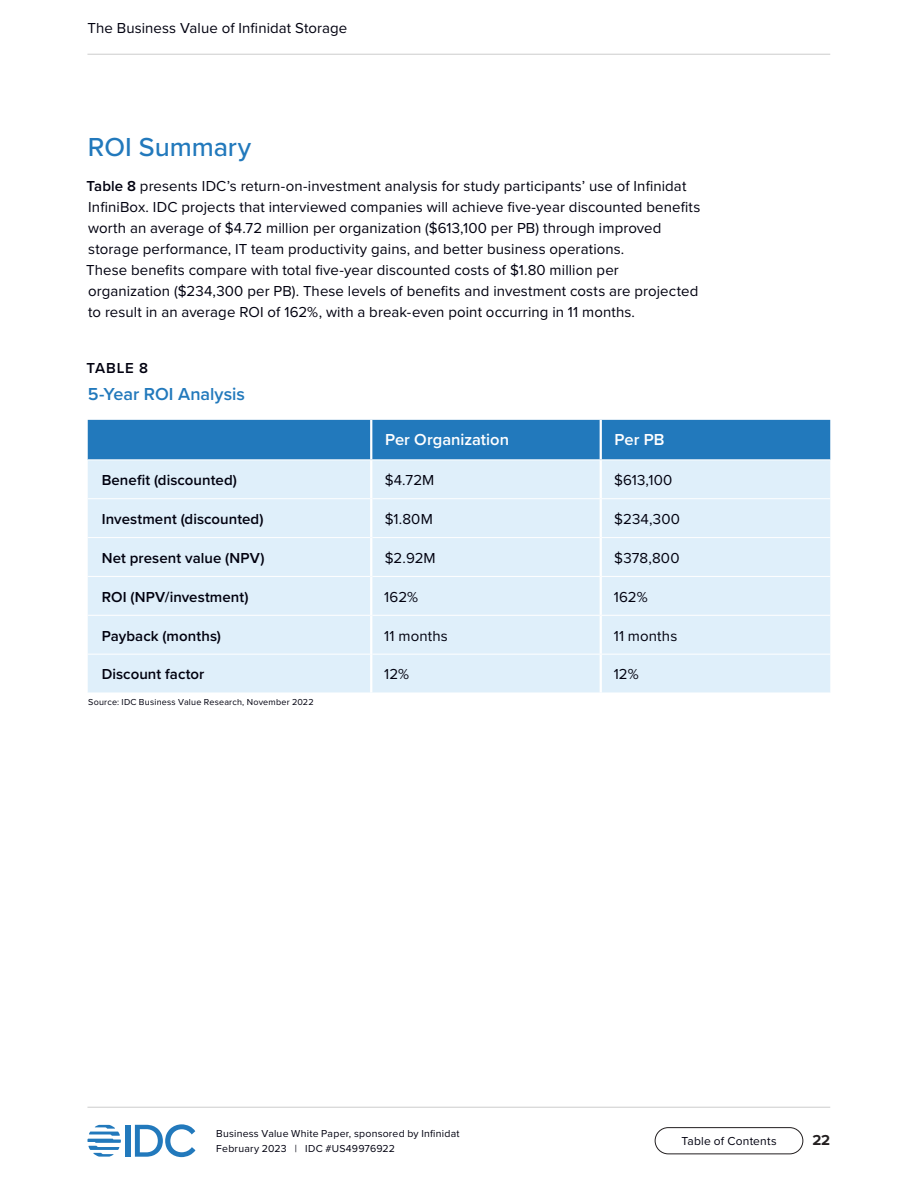
<style>
.page{position:relative;width:918px;height:1188px;background:#fff}
.page>*{position:absolute;margin:0;border:0;box-sizing:border-box;transform-origin:0 0}
.H3__0_375{font:500 27px "Proxima Nova";letter-spacing:-.005em;color:#2279bc}
.Table_-_Heading{font:600 18px "Proxima Nova";letter-spacing:-.005em;color:#2279bc}
.Table_-_Column_title{font:600 16.5px "Proxima Nova";color:#fff}
.Table_-_Text__left_a{font:15px/21px "Proxima Nova";letter-spacing:.005em;color:#01010f}
.Table___Row_title{font:600 15px "Proxima Nova";letter-spacing:.005em;color:#01010f}
.Table_-_Identifier{font:600 15px "Proxima Nova";letter-spacing:.055em;color:#01010f}
.t1{font:700 15px "Proxima Nova";color:#231f20}
.t2{font:12px "Proxima Nova";letter-spacing:.015em;color:#01010f}
.t3{font:10.5px/15px "Proxima Nova";letter-spacing:.02em;color:#01010f}
.Table_-_Notes_and_so{font:9px "Proxima Nova";letter-spacing:.025em;color:#01010f}
.s1{font-weight:600}
</style>
<div class="page">
<div style="left:126px;top:1125px;width:5px;height:32px;background:#2279bc"></div>
<svg style="left:135px;top:1124px;width:60px;height:33px"></svg>
<svg style="left:87px;top:1125px;width:34px;height:32px"></svg>
<div style="left:655px;top:1127px;width:148px;height:27px;border:1px solid #231f20;border-radius:13px"></div>
<hr style="left:87px;top:54px;width:743px;height:1px;background:#ccc">
<hr style="left:87px;top:1107px;width:743px;height:1px;background:#ccc">
<div style="left:88px;top:420px;width:742px;height:40px;background:#2279bc"></div>
<div style="left:88px;top:461px;width:742px;height:232px;background:#dfeffa"></div>
<hr style="left:370px;top:420px;width:2px;height:40px;background:#fff">
<hr style="left:600px;top:420px;width:2px;height:40px;background:#fff">
<hr style="left:600px;top:460px;width:2px;height:38px;background:#fff">
<hr style="left:600px;top:499px;width:2px;height:38px;background:#fff">
<hr style="left:600px;top:538px;width:2px;height:38px;background:#fff">
<hr style="left:600px;top:577px;width:2px;height:38px;background:#fff">
<hr style="left:600px;top:616px;width:2px;height:38px;background:#fff">
<hr style="left:600px;top:655px;width:2px;height:38px;background:#fff">
<hr style="left:88px;top:498px;width:282px;height:1px;background:#fff">
<hr style="left:372px;top:498px;width:229px;height:1px;background:#fff">
<hr style="left:601px;top:498px;width:229px;height:1px;background:#fff">
<hr style="left:88px;top:537px;width:282px;height:1px;background:#fff">
<hr style="left:372px;top:537px;width:229px;height:1px;background:#fff">
<hr style="left:601px;top:537px;width:229px;height:1px;background:#fff">
<hr style="left:88px;top:576px;width:282px;height:1px;background:#fff">
<hr style="left:372px;top:576px;width:229px;height:1px;background:#fff">
<hr style="left:601px;top:576px;width:229px;height:1px;background:#fff">
<hr style="left:88px;top:615px;width:282px;height:1px;background:#fff">
<hr style="left:372px;top:615px;width:229px;height:1px;background:#fff">
<hr style="left:601px;top:615px;width:229px;height:1px;background:#fff">
<hr style="left:88px;top:654px;width:282px;height:1px;background:#fff">
<hr style="left:372px;top:654px;width:229px;height:1px;background:#fff">
<hr style="left:601px;top:654px;width:229px;height:1px;background:#fff">
<hr style="left:370px;top:460px;width:2px;height:39px;background:#fff">
<hr style="left:370px;top:499px;width:2px;height:39px;background:#fff">
<hr style="left:370px;top:538px;width:2px;height:38px;background:#fff">
<hr style="left:370px;top:576px;width:2px;height:39px;background:#fff">
<hr style="left:370px;top:615px;width:2px;height:39px;background:#fff">
<hr style="left:370px;top:654px;width:2px;height:39px;background:#fff">
<p class="Table_-_Text__left_a" style="left:87px;top:17px;width:261px">The Business Value of Infinidat Storage</p>
<p class="H3__0_375" style="left:88px;top:127px;width:165px">ROI Summary</p>
<p class="Table_-_Text__left_a" style="left:86px;top:175px;width:616px"><span class="s1">Table 8</span> presents IDC’s return-on-investment analysis for study participants’ use of Infinidat InfiniBox. IDC projects that interviewed companies will achieve five-year discounted benefits worth an average of $4.72 million per organization ($613,100 per PB) through improved storage performance, IT team productivity gains, and better business operations.<br>These benefits compare with total five-year discounted costs of $1.80 million per organization ($234,300 per PB). These levels of benefits and investment costs are projected to result in an average ROI of 162%, with a break-even point occurring in 11 months.</p>
<p class="Table_-_Identifier" style="left:87px;top:356px;width:63px">TABLE 8</p>
<p class="Table_-_Heading" style="left:88px;top:381px;width:159px">5-Year ROI Analysis</p>
<p class="Table_-_Column_title" style="left:385px;top:427px;width:125px">Per Organization</p>
<p class="Table_-_Column_title" style="left:615px;top:427px;width:51px">Per PB</p>
<p class="Table___Row_title" style="left:102px;top:469px;width:137px">Benefit (discounted)</p>
<p class="Table_-_Text__left_a" style="left:385px;top:469px;width:51px">$4.72M</p>
<p class="Table_-_Text__left_a" style="left:614px;top:469px;width:60px">$613,100</p>
<p class="Table___Row_title" style="left:102px;top:508px;width:163px">Investment (discounted)</p>
<p class="Table_-_Text__left_a" style="left:385px;top:508px;width:50px">$1.80M</p>
<p class="Table_-_Text__left_a" style="left:614px;top:508px;width:67px">$234,300</p>
<p class="Table___Row_title" style="left:102px;top:547px;width:164px">Net present value (NPV)</p>
<p class="Table_-_Text__left_a" style="left:385px;top:547px;width:52px">$2.92M</p>
<p class="Table_-_Text__left_a" style="left:614px;top:547px;width:67px">$378,800</p>
<p class="Table___Row_title" style="left:102px;top:586px;width:148px">ROI (NPV/investment)</p>
<p class="Table_-_Text__left_a" style="left:384px;top:586px;width:35px">162%</p>
<p class="Table_-_Text__left_a" style="left:614px;top:586px;width:35px">162%</p>
<p class="Table___Row_title" style="left:102px;top:624px;width:121px">Payback (months)</p>
<p class="Table_-_Text__left_a" style="left:384px;top:624px;width:65px">11 months</p>
<p class="Table_-_Text__left_a" style="left:614px;top:624px;width:65px">11 months</p>
<p class="Table___Row_title" style="left:102px;top:663px;width:104px">Discount factor</p>
<p class="Table_-_Text__left_a" style="left:384px;top:663px;width:26px">12%</p>
<p class="Table_-_Text__left_a" style="left:614px;top:663px;width:26px">12%</p>
<p class="Table_-_Notes_and_so" style="left:88px;top:695px;width:227px">Source: IDC Business Value Research, November 2022</p>
<p class="t3" style="left:216px;top:1126px;width:245px">Business Value White Paper, sponsored by Infinidat<br>February 2023 | IDC #US49976922</p>
<p class="t2" style="left:681px;top:1132px;width:97px">Table of Contents</p>
<p class="t1" style="left:812px;top:1129px;width:19px">22</p>
</div>
